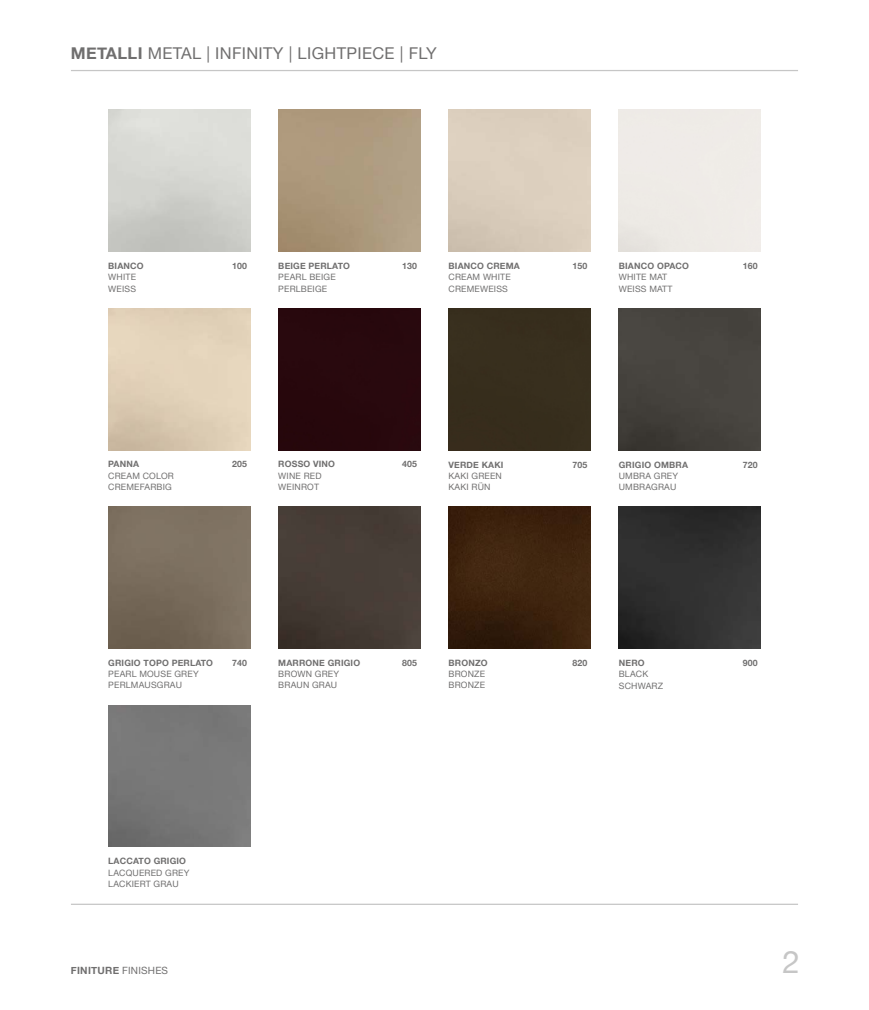
<style>
.page{position:relative;width:869px;height:1010px;background:#fff}
.page>*{position:absolute;margin:0;border:0;box-sizing:border-box;transform-origin:0 0}
.t1{font:31.25px "Helvetica Neue";color:#c6c6c6}
.t2{font:16.25px "Helvetica Neue";letter-spacing:.02em;color:#706f6f}
.t3{font:700 10px "Helvetica Neue";letter-spacing:.025em;color:#706f6f}
.t4{font:8.75px/11.2px "Helvetica Neue";letter-spacing:.02em;color:#706f6f}
.t5{font:700 8.75px "Helvetica Neue";letter-spacing:.02em;color:#706f6f}
.s1{font-weight:700}
.s2{font-weight:400}
</style>
<div class="page">
<hr style="left:71px;top:904px;width:726px;height:1px;background:#c6c6c6">
<hr style="left:71px;top:70px;width:726px;height:1px;background:#c6c6c6">
<img style="left:108px;top:705px;width:142px;height:142px">
<img style="left:618px;top:507px;width:142px;height:141px">
<img style="left:278px;top:507px;width:142px;height:141px">
<img style="left:448px;top:507px;width:141px;height:141px">
<img style="left:108px;top:507px;width:142px;height:141px">
<img style="left:278px;top:110px;width:142px;height:142px">
<img style="left:618px;top:308px;width:142px;height:142px">
<div style="left:278px;top:308px;width:142px;height:142px;background:#28080d"></div>
<div style="left:448px;top:308px;width:142px;height:142px;background:#372e1d"></div>
<h2 class="t2" style="left:71px;top:44px;width:367px"><span class="s1">METALLI</span> METAL | INFINITY | LIGHTPIECE | FLY</h2>
<p class="t5" style="left:108px;top:260px;width:37px">BIANCO</p>
<p class="t5" style="left:232px;top:260px;width:16px">100</p>
<p class="t4" style="left:108px;top:271px;width:29px">WHITE<br>WEISS</p>
<p class="t5" style="left:278px;top:260px;width:73px">BEIGE PERLATO</p>
<p class="t5" style="left:402px;top:260px;width:16px">130</p>
<p class="t4" style="left:278px;top:271px;width:59px">PEARL BEIGE<br>PERLBEIGE</p>
<p class="t5" style="left:448px;top:260px;width:73px">BIANCO CREMA</p>
<p class="t5" style="left:572px;top:260px;width:16px">150</p>
<p class="t4" style="left:448px;top:271px;width:64px">CREAM WHITE<br>CREMEWEISS</p>
<p class="t5" style="left:618px;top:260px;width:72px">BIANCO OPACO</p>
<p class="t5" style="left:742px;top:260px;width:16px">160</p>
<p class="t4" style="left:618px;top:271px;width:55px">WHITE MAT<br>WEISS MATT</p>
<p class="t5" style="left:108px;top:459px;width:32px">PANNA</p>
<p class="t5" style="left:232px;top:459px;width:16px">205</p>
<p class="t4" style="left:108px;top:470px;width:67px">CREAM COLOR<br>CREMEFARBIG</p>
<p class="t5" style="left:278px;top:459px;width:58px">ROSSO VINO</p>
<p class="t5" style="left:402px;top:459px;width:16px">405</p>
<p class="t4" style="left:278px;top:470px;width:45px">WINE RED<br>WEINROT</p>
<p class="t5" style="left:448px;top:459px;width:56px">VERDE KAKI</p>
<p class="t5" style="left:572px;top:459px;width:16px">705</p>
<p class="t4" style="left:448px;top:470px;width:55px">KAKI GREEN<br>KAKI RÜN</p>
<p class="t5" style="left:618px;top:459px;width:71px">GRIGIO OMBRA</p>
<p class="t5" style="left:742px;top:459px;width:16px">720</p>
<p class="t4" style="left:618px;top:470px;width:61px">UMBRA GREY<br>UMBRAGRAU</p>
<p class="t5" style="left:108px;top:657px;width:106px">GRIGIO TOPO PERLATO</p>
<p class="t5" style="left:232px;top:657px;width:16px">740</p>
<p class="t4" style="left:108px;top:668px;width:92px">PEARL MOUSE GREY<br>PERLMAUSGRAU</p>
<p class="t5" style="left:278px;top:657px;width:83px">MARRONE GRIGIO</p>
<p class="t5" style="left:402px;top:657px;width:16px">805</p>
<p class="t4" style="left:278px;top:668px;width:62px">BROWN GREY<br>BRAUN GRAU</p>
<p class="t5" style="left:448px;top:657px;width:41px">BRONZO</p>
<p class="t5" style="left:572px;top:657px;width:16px">820</p>
<p class="t4" style="left:448px;top:668px;width:38px">BRONZE<br>BRONZE</p>
<p class="t5" style="left:618px;top:657px;width:27px">NERO</p>
<p class="t5" style="left:742px;top:657px;width:16px">900</p>
<p class="t4" style="left:618px;top:668px;width:46px">BLACK<br>SCHWARZ</p>
<p class="t5" style="left:108px;top:856px;width:79px">LACCATO GRIGIO</p>
<p class="t4" style="left:108px;top:867px;width:83px">LACQUERED GREY<br>LACKIERT GRAU</p>
<p class="t3" style="left:71px;top:964px;width:99px">FINITURE <span class="s2">FINISHES</span></p>
<h1 class="t1" style="left:782px;top:943px;width:19px">2</h1>
</div>
